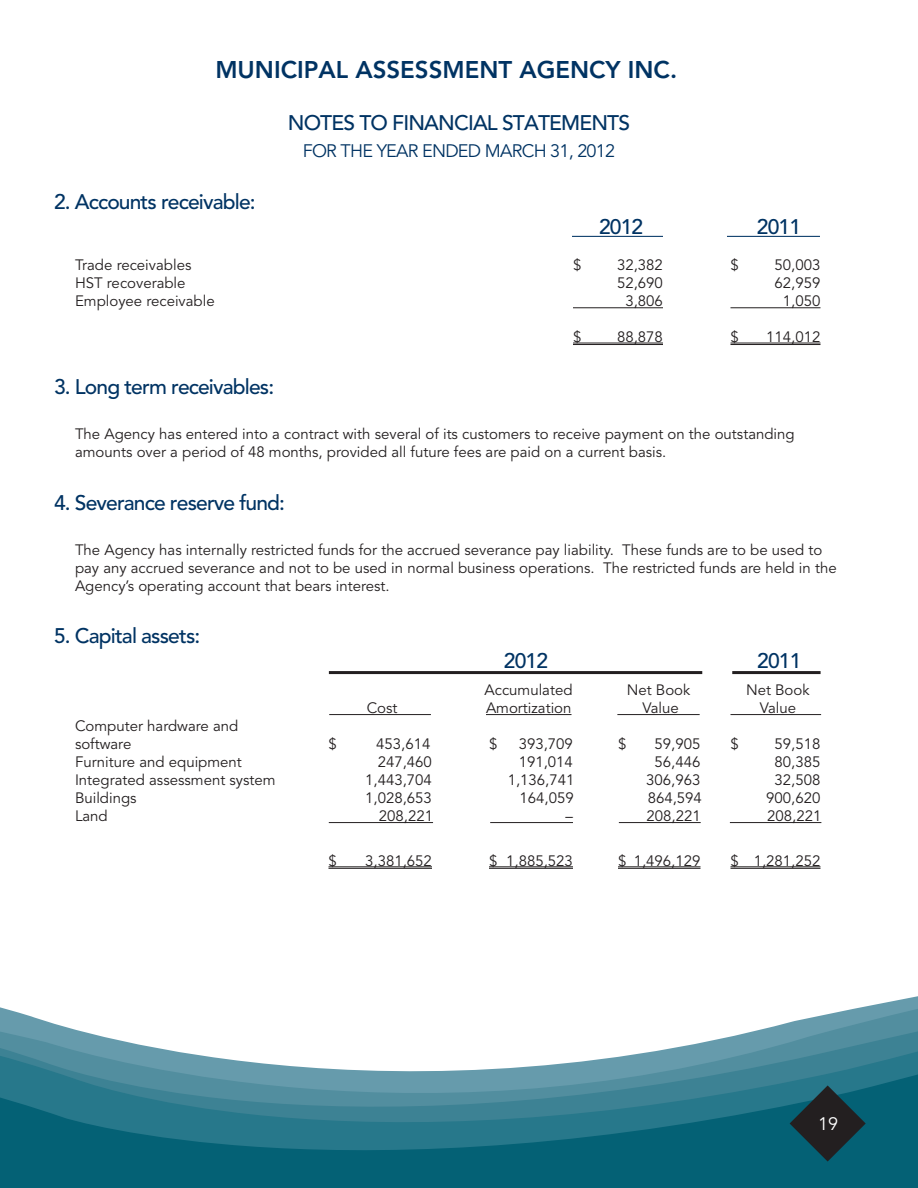
<style>
.page{position:relative;width:918px;height:1188px;background:#fff}
.page>*{position:absolute;margin:0;border:0;box-sizing:border-box;transform-origin:0 0}
.t1{font:800 24px "Avenir LT Std";color:#003363}
.t2{font:500 21px "Avenir LT Std";letter-spacing:-.04em;color:#003363}
.t3{font:18px "Avenir LT Std";letter-spacing:-.04em;color:#003363}
.t4{font:18px "Avenir LT Std";color:#fff}
.t5{font:15px/18px "Avenir LT Std";color:#231f20}
</style>
<div class="page">
<svg style="left:1px;top:996px;width:917px;height:192px"></svg>
<svg style="left:790px;top:1085px;width:76px;height:77px;background:#17434d"></svg>
<hr style="left:572px;top:236px;width:91px;height:1px;background:#003363">
<hr style="left:727px;top:236px;width:93px;height:1px;background:#003363">
<hr style="left:573px;top:307px;width:90px;height:1px;background:#231f20">
<hr style="left:730px;top:307px;width:90px;height:1px;background:#231f20">
<hr style="left:573px;top:343px;width:90px;height:1px;background:#231f20">
<hr style="left:573px;top:344px;width:90px;height:1px;background:#231f20">
<hr style="left:730px;top:343px;width:90px;height:1px;background:#231f20">
<hr style="left:730px;top:344px;width:90px;height:1px;background:#231f20">
<hr style="left:329px;top:671px;width:373px;height:3px;background:#231f20">
<hr style="left:732px;top:671px;width:89px;height:3px;background:#231f20">
<hr style="left:329px;top:714px;width:102px;height:1px;background:#231f20">
<hr style="left:486px;top:714px;width:86px;height:1px;background:#231f20">
<hr style="left:617px;top:714px;width:83px;height:1px;background:#231f20">
<hr style="left:730px;top:714px;width:91px;height:1px;background:#231f20">
<hr style="left:329px;top:822px;width:104px;height:1px;background:#231f20">
<hr style="left:490px;top:822px;width:83px;height:1px;background:#231f20">
<hr style="left:619px;top:822px;width:82px;height:1px;background:#231f20">
<hr style="left:730px;top:822px;width:91px;height:1px;background:#231f20">
<hr style="left:328px;top:866px;width:104px;height:1px;background:#231f20">
<hr style="left:328px;top:868px;width:104px;height:1px;background:#231f20">
<hr style="left:489px;top:866px;width:84px;height:1px;background:#231f20">
<hr style="left:489px;top:868px;width:84px;height:1px;background:#231f20">
<hr style="left:618px;top:866px;width:82px;height:1px;background:#231f20">
<hr style="left:618px;top:868px;width:82px;height:1px;background:#231f20">
<hr style="left:730px;top:866px;width:90px;height:1px;background:#231f20">
<hr style="left:730px;top:868px;width:90px;height:1px;background:#231f20">
<svg style="left:0;top:1007px;width:1px;height:181px"></svg>
<h1 class="t1" style="left:215px;top:56px;width:463px">MUNICIPAL ASSESSMENT AGENCY INC.</h1>
<h2 class="t2" style="left:54px;top:190px;width:203px">2. Accounts receivable:</h2>
<h2 class="t2" style="left:288px;top:110px;width:342px">NOTES TO FINANCIAL STATEMENTS</h2>
<p class="t3" style="left:303px;top:140px;width:314px">FOR THE YEAR ENDED MARCH 31, 2012</p>
<h2 class="t2" style="left:599px;top:215px;width:46px">2012</h2>
<h2 class="t2" style="left:757px;top:215px;width:46px">2011</h2>
<p class="t5" style="left:75px;top:257px;width:118px">Trade receivables</p>
<p class="t5" style="left:573px;top:257px;width:10px">$</p>
<p class="t5" style="left:617px;top:257px;width:47px">32,382</p>
<p class="t5" style="left:731px;top:257px;width:10px">$</p>
<p class="t5" style="left:775px;top:257px;width:47px">50,003</p>
<p class="t5" style="left:75px;top:275px;width:112px">HST recoverable</p>
<p class="t5" style="left:617px;top:275px;width:47px">52,690</p>
<p class="t5" style="left:775px;top:275px;width:47px">62,959</p>
<p class="t5" style="left:75px;top:293px;width:141px">Employee receivable</p>
<p class="t5" style="left:625px;top:293px;width:39px">3,806</p>
<p class="t5" style="left:783px;top:293px;width:39px">1,050</p>
<p class="t5" style="left:573px;top:329px;width:10px">$</p>
<p class="t5" style="left:617px;top:329px;width:47px">88,878</p>
<p class="t5" style="left:731px;top:329px;width:10px">$</p>
<p class="t5" style="left:766px;top:329px;width:56px">114,012</p>
<h2 class="t2" style="left:54px;top:375px;width:222px">3. Long term receivables:</h2>
<p class="t5" style="left:75px;top:426px;width:721px">The Agency has entered into a contract with several of its customers to receive payment on the outstanding amounts over a period of 48 months, provided all future fees are paid on a current basis.</p>
<h2 class="t2" style="left:54px;top:490px;width:233px">4. Severance reserve fund:</h2>
<p class="t5" style="left:75px;top:541px;width:763px">The Agency has internally restricted funds for the accrued severance pay liability. These funds are to be used to pay any accrued severance and not to be used in normal business operations. The restricted funds are held in the<br>Agency’s operating account that bears interest.</p>
<h2 class="t2" style="left:54px;top:623px;width:148px">5. Capital assets:</h2>
<h2 class="t2" style="left:504px;top:649px;width:46px">2012</h2>
<h2 class="t2" style="left:757px;top:649px;width:46px">2011</h2>
<p class="t5" style="left:484px;top:681px;width:90px">Accumulated</p>
<p class="t5" style="left:627px;top:681px;width:65px">Net Book</p>
<p class="t5" style="left:746px;top:681px;width:65px">Net Book</p>
<p class="t5" style="left:367px;top:699px;width:32px">Cost</p>
<p class="t5" style="left:486px;top:699px;width:87px">Amortization</p>
<p class="t5" style="left:642px;top:699px;width:38px">Value</p>
<p class="t5" style="left:760px;top:699px;width:38px">Value</p>
<p class="t5" style="left:75px;top:717px;width:165px">Computer hardware and software</p>
<p class="t5" style="left:328px;top:735px;width:10px">$</p>
<p class="t5" style="left:376px;top:735px;width:56px">453,614</p>
<p class="t5" style="left:489px;top:735px;width:10px">$</p>
<p class="t5" style="left:519px;top:735px;width:56px">393,709</p>
<p class="t5" style="left:618px;top:735px;width:10px">$</p>
<p class="t5" style="left:655px;top:735px;width:47px">59,905</p>
<p class="t5" style="left:730px;top:735px;width:10px">$</p>
<p class="t5" style="left:775px;top:735px;width:47px">59,518</p>
<p class="t5" style="left:75px;top:753px;width:168px">Furniture and equipment</p>
<p class="t5" style="left:378px;top:753px;width:56px">247,460</p>
<p class="t5" style="left:519px;top:753px;width:56px">191,014</p>
<p class="t5" style="left:655px;top:753px;width:47px">56,446</p>
<p class="t5" style="left:775px;top:753px;width:47px">80,385</p>
<p class="t5" style="left:75px;top:771px;width:202px">Integrated assessment system</p>
<p class="t5" style="left:365px;top:771px;width:68px">1,443,704</p>
<p class="t5" style="left:508px;top:771px;width:68px">1,136,741</p>
<p class="t5" style="left:646px;top:771px;width:56px">306,963</p>
<p class="t5" style="left:775px;top:771px;width:47px">32,508</p>
<p class="t5" style="left:75px;top:789px;width:63px">Buildings</p>
<p class="t5" style="left:365px;top:789px;width:68px">1,028,653</p>
<p class="t5" style="left:520px;top:789px;width:56px">164,059</p>
<p class="t5" style="left:648px;top:789px;width:56px">864,594</p>
<p class="t5" style="left:766px;top:789px;width:56px">900,620</p>
<p class="t5" style="left:75px;top:807px;width:34px">Land</p>
<p class="t5" style="left:379px;top:807px;width:56px">208,221</p>
<p class="t5" style="left:566px;top:807px;width:9px">–</p>
<p class="t5" style="left:646px;top:807px;width:56px">208,221</p>
<p class="t5" style="left:767px;top:807px;width:56px">208,221</p>
<p class="t5" style="left:328px;top:852px;width:10px">$</p>
<p class="t5" style="left:365px;top:852px;width:68px">3,381,652</p>
<p class="t5" style="left:489px;top:852px;width:85px">$ 1,885,523</p>
<p class="t5" style="left:618px;top:852px;width:84px">$ 1,496,129</p>
<p class="t5" style="left:730px;top:852px;width:91px">$ 1,281,252</p>
<p class="t4" style="left:818px;top:1114px;width:22px">19</p>
</div>
